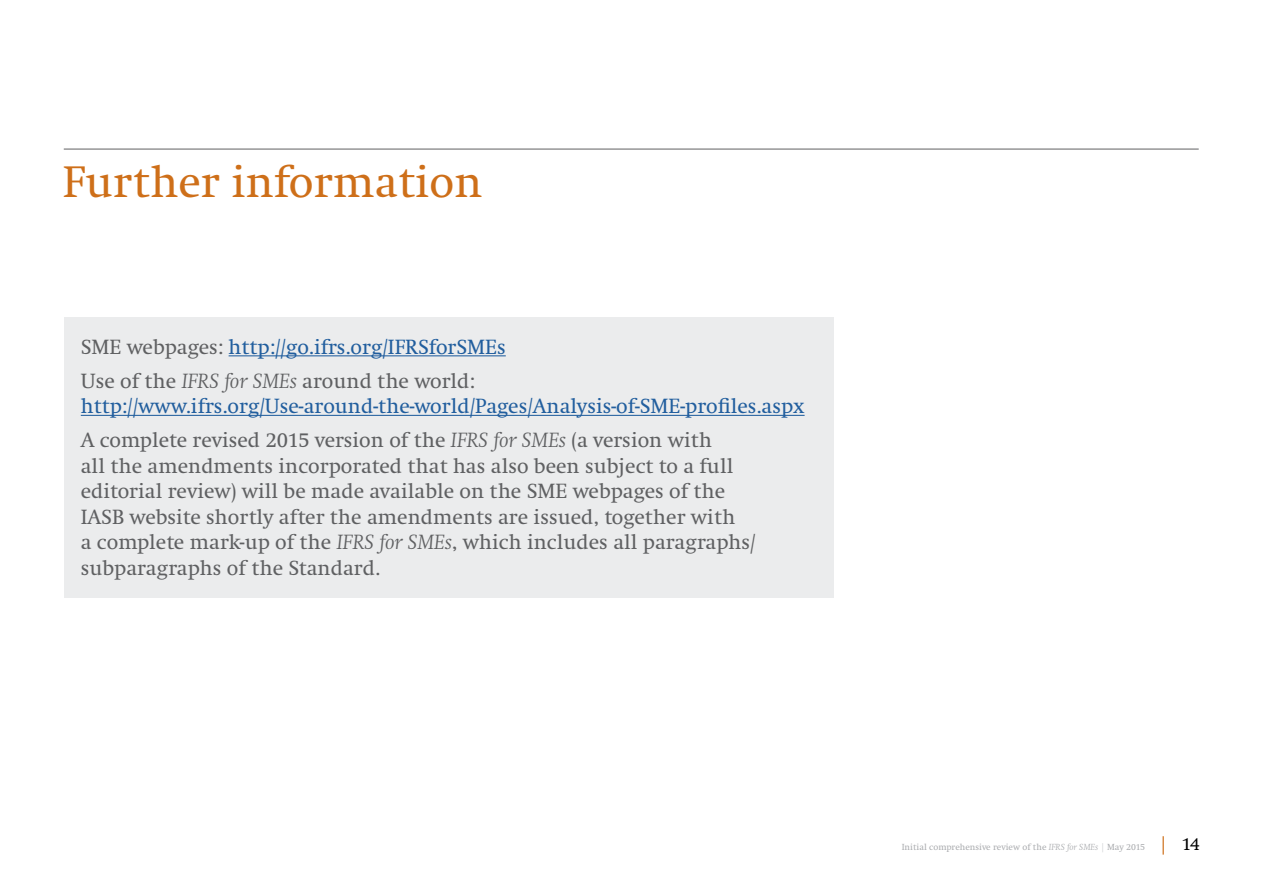
<style>
.page{position:relative;width:1263px;height:893px;background:#fff}
.page>*{position:absolute;margin:0;border:0;box-sizing:border-box;transform-origin:0 0}
.t1{font:45px "Swift LT Pro";color:#ce6f19}
.t2{font:21px/25.5px "Swift LT Pro";color:#5f6062}
.t3{font:21px/34px "Swift LT Pro";color:#215e9e}
.t4{font:9px "Swift LT Pro";color:#aaacaf}
.s1{color:#215e9e}
.s2{font-style:italic}
.s3{color:#5f6062}
.s4{font-style:italic;color:#5f6062}
.s5{color:#d3d4d6}
.s6{font-size:18px;color:#ce6f19}
.s7{font-size:18px;color:#000}
</style>
<div class="page">
<hr style="left:64px;top:149px;width:1135px;height:1px;background:#5f6062">
<div style="left:64px;top:317px;width:769px;height:281px;background:#ebeced"></div>
<hr style="left:229px;top:355px;width:277px;height:1px;background:#215e9e">
<hr style="left:81px;top:415px;width:724px;height:1px;background:#215e9e">
<h1 class="t1" style="left:63px;top:156px;width:421px">Further information</h1>
<p class="t2" style="left:81px;top:330px;width:426px;line-height:34px">SME webpages: <span class="s1">http://go.ifrs.org/IFRSforSMEs<br></span>Use of the <span class="s2">IFRS for SMEs</span> around the world:</p>
<p class="t3" style="left:81px;top:389px;width:725px">http://www.ifrs.org/Use-around-the-world/Pages/Analysis-of-SME-profiles.aspx<br><span class="s3">A complete revised 2015 version of the</span> <span class="s4">IFRS for SMEs</span> <span class="s3">(a version with</span></p>
<p class="t2" style="left:81px;top:453px;width:676px">all the amendments incorporated that has also been subject to a full editorial review) will be made available on the SME webpages of the IASB website shortly after the amendments are issued, together with<br>a complete mark-up of the <span class="s2">IFRS for SMEs</span>, which includes all paragraphs/ subparagraphs of the Standard.</p>
<p class="t4" style="left:902px;top:842px;width:300px">Initial comprehensive review of the <span class="s2">IFRS for SMEs</span> <span class="s5">|</span> May 2015 <span class="s6">|</span> <span class="s7">14</span></p>
</div>
